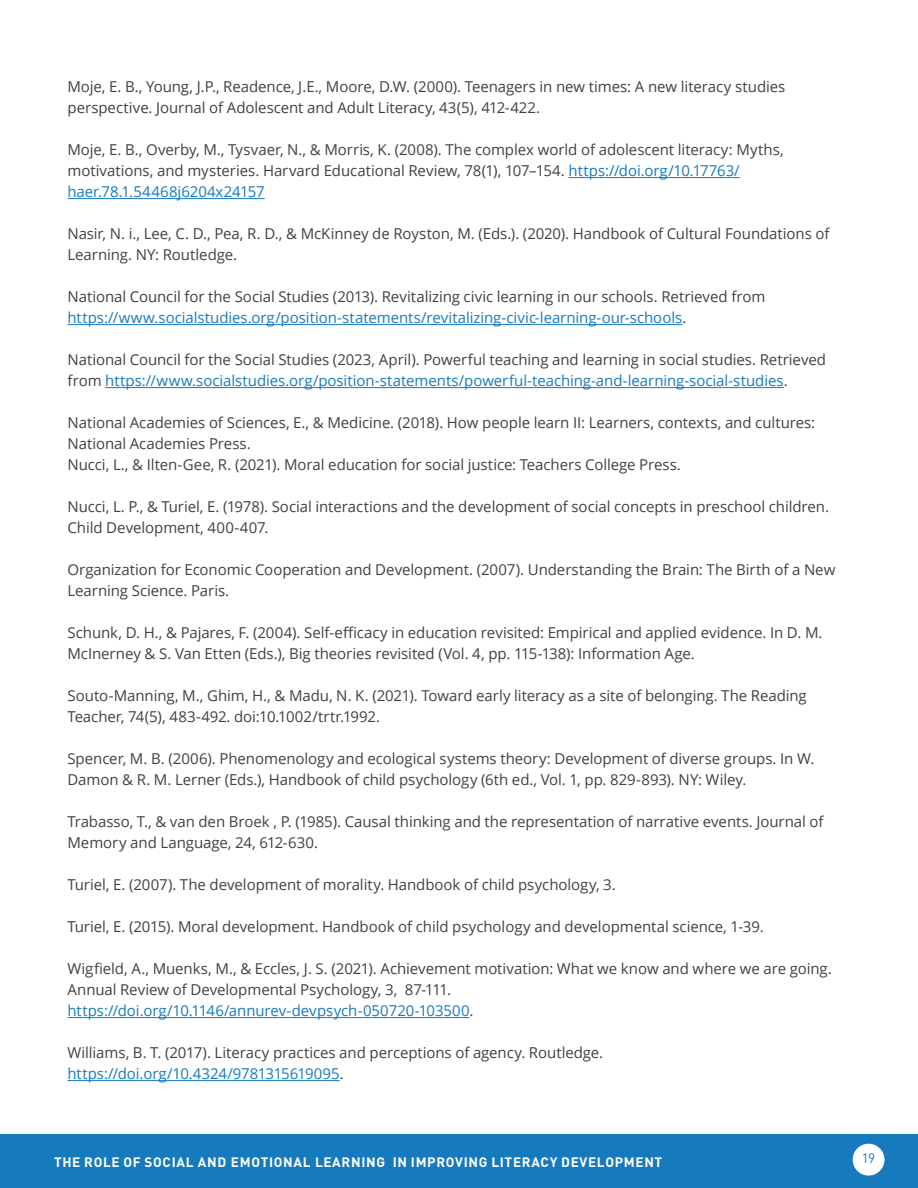
<style>
.page{position:relative;width:918px;height:1188px;background:#fff}
.page>*{position:absolute;margin:0;border:0;box-sizing:border-box;transform-origin:0 0}
.t1{font:15px/21px "Open Sans";letter-spacing:-.005em;color:#414042}
.t2{font:700 13.5px "DIN";letter-spacing:.05em;color:#fff}
.t3{font:13.5px "DIN";color:#167abf}
.s1{color:#167abf}
</style>
<div class="page">
<div style="left:0;top:1134px;width:918px;height:54px;background:#167abf"></div>
<div style="left:853px;top:1144px;width:32px;height:32px;background:#fff;border-radius:50%"></div>
<hr style="left:569px;top:177px;width:171px;height:1px;background:#167abf">
<hr style="left:68px;top:198px;width:197px;height:1px;background:#167abf">
<hr style="left:68px;top:324px;width:614px;height:1px;background:#167abf">
<hr style="left:105px;top:387px;width:679px;height:1px;background:#167abf">
<hr style="left:68px;top:1017px;width:402px;height:1px;background:#167abf">
<hr style="left:68px;top:1080px;width:272px;height:1px;background:#167abf">
<p class="t1" style="left:68px;top:76px;width:719px">Moje, E. B., Young, J.P., Readence, J.E., Moore, D.W. (2000). Teenagers in new times: A new literacy studies perspective. Journal of Adolescent and Adult Literacy, 43(5), 412-422.</p>
<p class="t1" style="left:68px;top:139px;width:718px">Moje, E. B., Overby, M., Tysvaer, N., &amp; Morris, K. (2008). The complex world of adolescent literacy: Myths, motivations, and mysteries. Harvard Educational Review, 78(1), 107–154. <span class="s1">https://doi.org/10.17763/ haer.78.1.54468j6204x24157</span></p>
<p class="t1" style="left:68px;top:223px;width:764px">Nasir, N. i., Lee, C. D., Pea, R. D., &amp; McKinney de Royston, M. (Eds.). (2020). Handbook of Cultural Foundations of<br>Learning. NY: Routledge.</p>
<p class="t1" style="left:68px;top:286px;width:699px">National Council for the Social Studies (2013). Revitalizing civic learning in our schools. Retrieved from <span class="s1">https://www.socialstudies.org/position-statements/revitalizing-civic-learning-our-schools</span>.</p>
<p class="t1" style="left:68px;top:349px;width:760px">National Council for the Social Studies (2023, April). Powerful teaching and learning in social studies. Retrieved from <span class="s1">https://www.socialstudies.org/position-statements/powerful-teaching-and-learning-social-studies</span>.</p>
<p class="t1" style="left:68px;top:412px;width:749px">National Academies of Sciences, E., &amp; Medicine. (2018). How people learn II: Learners, contexts, and cultures:<br>National Academies Press.<br>Nucci, L., &amp; Ilten-Gee, R. (2021). Moral education for social justice: Teachers College Press.</p>
<p class="t1" style="left:68px;top:496px;width:763px">Nucci, L. P., &amp; Turiel, E. (1978). Social interactions and the development of social concepts in preschool children.<br>Child Development, 400-407.</p>
<p class="t1" style="left:68px;top:559px;width:769px">Organization for Economic Cooperation and Development. (2007). Understanding the Brain: The Birth of a New<br>Learning Science. Paris.</p>
<p class="t1" style="left:68px;top:622px;width:757px">Schunk, D. H., &amp; Pajares, F. (2004). Self-efficacy in education revisited: Empirical and applied evidence. In D. M.<br>McInerney &amp; S. Van Etten (Eds.), Big theories revisited (Vol. 4, pp. 115-138): Information Age.</p>
<p class="t1" style="left:68px;top:685px;width:741px">Souto-Manning, M., Ghim, H., &amp; Madu, N. K. (2021). Toward early literacy as a site of belonging. The Reading<br>Teacher, 74(5), 483-492. doi:10.1002/trtr.1992.</p>
<p class="t1" style="left:68px;top:748px;width:748px">Spencer, M. B. (2006). Phenomenology and ecological systems theory: Development of diverse groups. In W.<br>Damon &amp; R. M. Lerner (Eds.), Handbook of child psychology (6th ed., Vol. 1, pp. 829-893). NY: Wiley.</p>
<p class="t1" style="left:68px;top:811px;width:758px">Trabasso, T., &amp; van den Broek , P. (1985). Causal thinking and the representation of narrative events. Journal of<br>Memory and Language, 24, 612-630.</p>
<p class="t1" style="left:68px;top:874px;width:550px">Turiel, E. (2007). The development of morality. Handbook of child psychology, 3.</p>
<p class="t1" style="left:68px;top:916px;width:698px">Turiel, E. (2015). Moral development. Handbook of child psychology and developmental science, 1-39.</p>
<p class="t1" style="left:68px;top:958px;width:766px">Wigfield, A., Muenks, M., &amp; Eccles, J. S. (2021). Achievement motivation: What we know and where we are going.<br>Annual Review of Developmental Psychology, 3, 87-111. <span class="s1">https://doi.org/10.1146/annurev-devpsych-050720-103500</span>.</p>
<p class="t1" style="left:68px;top:1042px;width:537px">Williams, B. T. (2017). Literacy practices and perceptions of agency. Routledge. <span class="s1">https://doi.org/10.4324/9781315619095</span>.</p>
<p class="t2" style="left:54px;top:1153px;width:610px">THE ROLE OF SOCIAL AND EMOTIONAL LEARNING IN IMPROVING LITERACY DEVELOPMENT</p>
<p class="t3" style="left:862px;top:1150px;width:15px">19</p>
</div>
